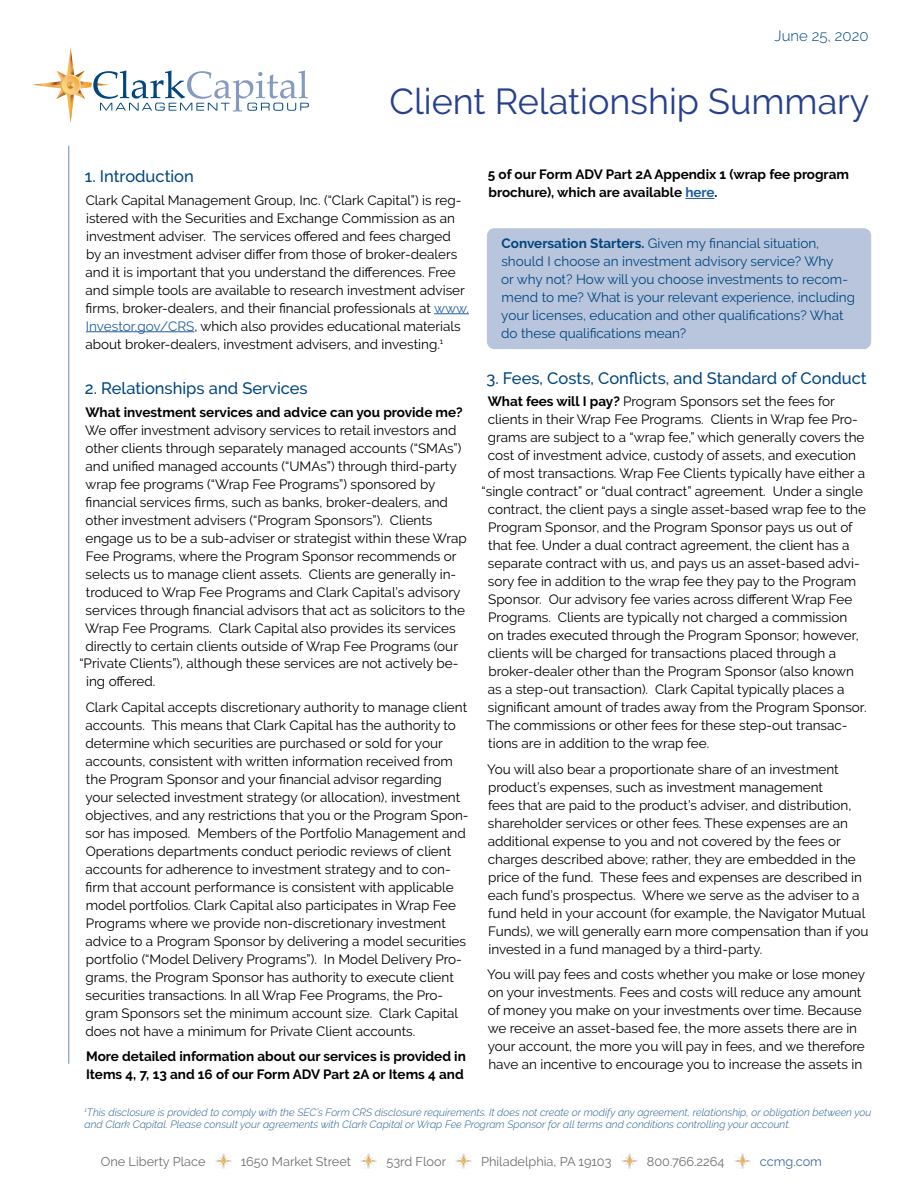
<style>
.page{position:relative;width:918px;height:1188px;background:#fff}
.page>*{position:absolute;margin:0;border:0;box-sizing:border-box;transform-origin:0 0}
.t1{font:36px "Raleway";color:#25408f}
.t2{font:500 16.5px "Raleway";color:#00467f}
.t3{font:300 15px "Raleway";color:#00467f}
.t4{font:13.5px/18px "Raleway";color:#000}
.t5{font:13.5px/18px "Raleway";color:#00467f}
.t6{font:700 13.5px/18px "Raleway";color:#000}
.t7{font:12.75px "Raleway";color:#6d6e71}
.t8{font:12.75px "Raleway";color:#3e6b9d}
.t9{font:italic 300 10.5px/12.6px "Raleway";color:#235d92}
.s1{color:#215e9e}
.s2{font-weight:700}
</style>
<div class="page">
<svg style="left:32px;top:47px;width:277px;height:76px"></svg>
<img style="left:215px;top:1153px;width:16px;height:16px">
<img style="left:361px;top:1153px;width:16px;height:16px">
<img style="left:456px;top:1153px;width:15px;height:16px">
<img style="left:621px;top:1153px;width:16px;height:16px">
<img style="left:734px;top:1153px;width:16px;height:16px">
<hr style="left:68px;top:146px;width:1px;height:918px;background:#6c89b4">
<hr style="left:434px;top:313px;width:35px;height:1px;background:#215e9e">
<hr style="left:86px;top:331px;width:108px;height:1px;background:#215e9e">
<hr style="left:685px;top:198px;width:30px;height:1px;background:#215e9e">
<div style="left:487px;top:228px;width:384px;height:121px;background:#b9c5dc;border-radius:8px"></div>
<p class="t3" style="left:775px;top:27px;width:95px">June 25, 2020</p>
<h1 class="t1" style="left:389px;top:80px;width:482px">Client Relationship Summary</h1>
<p class="t2" style="left:85px;top:167px;width:111px">1. Introduction</p>
<p class="t4" style="left:86px;top:191px;width:385px">Clark Capital Management Group, Inc. (“Clark Capital”) is reg&shy;istered with the Securities and Exchange Commission as an investment adviser. The services offered and fees charged by an investment adviser differ from those of broker-dealers and it is important that you understand the differences. Free and simple tools are available to research investment adviser firms, broker-dealers, and their financial professionals at <span class="s1">www.<br>Investor.gov/CRS</span>, which also provides educational materials about broker-dealers, investment advisers, and investing.<sup>1</sup></p>
<p class="t2" style="left:85px;top:379px;width:224px">2. Relationships and Services</p>
<p class="t6" style="left:85px;top:403px;width:379px">What investment services and advice can you provide me?</p>
<p class="t4" style="left:85px;top:421px;width:373px">We offer investment advisory services to retail investors and</p>
<p class="t4" style="left:85px;top:439px;width:377px">other clients through separately managed accounts (“SMAs”)</p>
<p class="t4" style="left:86px;top:457px;width:373px">and unified managed accounts (“UMAs”) through third-party</p>
<p class="t4" style="left:85px;top:475px;width:351px">wrap fee programs (“Wrap Fee Programs”) sponsored by</p>
<p class="t4" style="left:86px;top:493px;width:364px">financial services firms, such as banks, broker-dealers, and</p>
<p class="t4" style="left:85px;top:511px;width:349px">other investment advisers (“Program Sponsors”). Clients</p>
<p class="t4" style="left:85px;top:529px;width:383px">engage us to be a sub-adviser or strategist within these Wrap</p>
<p class="t4" style="left:86px;top:547px;width:372px">Fee Programs, where the Program Sponsor recommends or</p>
<p class="t4" style="left:86px;top:565px;width:372px">selects us to manage client assets. Clients are generally in-</p>
<p class="t4" style="left:86px;top:583px;width:376px">troduced to Wrap Fee Programs and Clark Capital’s advisory</p>
<p class="t4" style="left:86px;top:601px;width:381px">services through financial advisors that act as solicitors to the</p>
<p class="t4" style="left:85px;top:619px;width:372px">Wrap Fee Programs. Clark Capital also provides its services</p>
<p class="t4" style="left:85px;top:637px;width:374px">directly to certain clients outside of Wrap Fee Programs (our</p>
<p class="t4" style="left:79px;top:655px;width:381px">“Private Clients”), although these services are not actively be-</p>
<p class="t4" style="left:86px;top:673px;width:71px">ing offered.</p>
<p class="t4" style="left:85px;top:698px;width:385px">Clark Capital accepts discretionary authority to manage client accounts. This means that Clark Capital has the authority to determine which securities are purchased or sold for your accounts, consistent with written information received from the Program Sponsor and your financial advisor regarding your selected investment strategy (or allocation), investment objectives, and any restrictions that you or the Program Spon&shy;sor has imposed. Members of the Portfolio Management and Operations departments conduct periodic reviews of client accounts for adherence to investment strategy and to con&shy;firm that account performance is consistent with applicable model portfolios. Clark Capital also participates in Wrap Fee Programs where we provide non-discretionary investment advice to a Program Sponsor by delivering a model securities portfolio (“Model Delivery Programs”). In Model Delivery Pro&shy;grams, the Program Sponsor has authority to execute client securities transactions. In all Wrap Fee Programs, the Pro&shy;gram Sponsors set the minimum account size. Clark Capital does not have a minimum for Private Client accounts.</p>
<p class="t6" style="left:86px;top:1048px;width:381px">More detailed information about our services is provided in<br>Items 4, 7, 13 and 16 of our Form ADV Part 2A or Items 4 and</p>
<p class="t6" style="left:488px;top:166px;width:363px">5 of our Form ADV Part 2A Appendix 1 (wrap fee program brochure), which are available <span class="s1">here</span>.</p>
<p class="t5" style="left:501px;top:235px;width:355px"><span class="s2">Conversation Starters.</span> Given my financial situation, should I choose an investment advisory service? Why<br>or why not? How will you choose investments to recom&shy;mend to me? What is your relevant experience, including your licenses, education and other qualifications? What do these qualifications mean?</p>
<p class="t2" style="left:486px;top:368px;width:382px">3. Fees, Costs, Conflicts, and Standard of Conduct</p>
<p class="t4" style="left:488px;top:392px;width:349px"><span class="s2">What fees will I pay?</span> Program Sponsors set the fees for</p>
<p class="t4" style="left:488px;top:410px;width:372px">clients in their Wrap Fee Programs. Clients in Wrap fee Pro-</p>
<p class="t4" style="left:488px;top:428px;width:378px">grams are subject to a “wrap fee,” which generally covers the</p>
<p class="t4" style="left:488px;top:446px;width:370px">cost of investment advice, custody of assets, and execution</p>
<p class="t4" style="left:488px;top:464px;width:379px">of most transactions. Wrap Fee Clients typically have either a</p>
<p class="t4" style="left:482px;top:482px;width:383px">“single contract” or “dual contract” agreement. Under a single</p>
<p class="t4" style="left:488px;top:500px;width:380px">contract, the client pays a single asset-based wrap fee to the</p>
<p class="t4" style="left:488px;top:518px;width:366px">Program Sponsor, and the Program Sponsor pays us out of</p>
<p class="t4" style="left:488px;top:536px;width:363px">that fee. Under a dual contract agreement, the client has a</p>
<p class="t4" style="left:488px;top:554px;width:373px">separate contract with us, and pays us an asset-based advi-</p>
<p class="t4" style="left:488px;top:572px;width:370px">sory fee in addition to the wrap fee they pay to the Program</p>
<p class="t4" style="left:488px;top:590px;width:366px">Sponsor. Our advisory fee varies across different Wrap Fee</p>
<p class="t4" style="left:488px;top:608px;width:361px">Programs. Clients are typically not charged a commission</p>
<p class="t4" style="left:488px;top:626px;width:373px">on trades executed through the Program Sponsor; however,</p>
<p class="t4" style="left:488px;top:644px;width:350px">clients will be charged for transactions placed through a</p>
<p class="t4" style="left:488px;top:662px;width:367px">broker-dealer other than the Program Sponsor (also known</p>
<p class="t4" style="left:488px;top:680px;width:358px">as a step-out transaction). Clark Capital typically places a</p>
<p class="t4" style="left:488px;top:698px;width:380px">significant amount of trades away from the Program Sponsor.</p>
<p class="t4" style="left:486px;top:716px;width:363px">The commissions or other fees for these step-out transac-</p>
<p class="t4" style="left:488px;top:734px;width:223px">tions are in addition to the wrap fee.</p>
<p class="t4" style="left:487px;top:760px;width:383px">You will also bear a proportionate share of an investment product’s expenses, such as investment management<br>fees that are paid to the product’s adviser, and distribution, shareholder services or other fees. These expenses are an additional expense to you and not covered by the fees or charges described above; rather, they are embedded in the price of the fund. These fees and expenses are described in each fund’s prospectus. Where we serve as the adviser to a fund held in your account (for example, the Navigator Mutual Funds), we will generally earn more compensation than if you invested in a fund managed by a third-party.</p>
<p class="t4" style="left:487px;top:965px;width:379px">You will pay fees and costs whether you make or lose money on your investments. Fees and costs will reduce any amount of money you make on your investments over time. Because we receive an asset-based fee, the more assets there are in your account, the more you will pay in fees, and we therefore have an incentive to encourage you to increase the assets in</p>
<p class="t9" style="left:85px;top:1106px;width:788px"><sup>1</sup>This disclosure is provided to comply with the SEC’s Form CRS disclosure requirements. It does not create or modify any agreement, relationship, or obligation between you and Clark Capital. Please consult your agreements with Clark Capital or Wrap Fee Program Sponsor for all terms and conditions controlling your account.</p>
<p class="t7" style="left:101px;top:1154px;width:106px">One Liberty Place</p>
<p class="t7" style="left:241px;top:1154px;width:112px">1650 Market Street</p>
<p class="t7" style="left:386px;top:1154px;width:61px">53rd Floor</p>
<p class="t7" style="left:481px;top:1154px;width:132px">Philadelphia, PA 19103</p>
<p class="t7" style="left:647px;top:1154px;width:79px">800.766.2264</p>
<p class="t8" style="left:760px;top:1154px;width:64px">ccmg.com</p>
</div>
